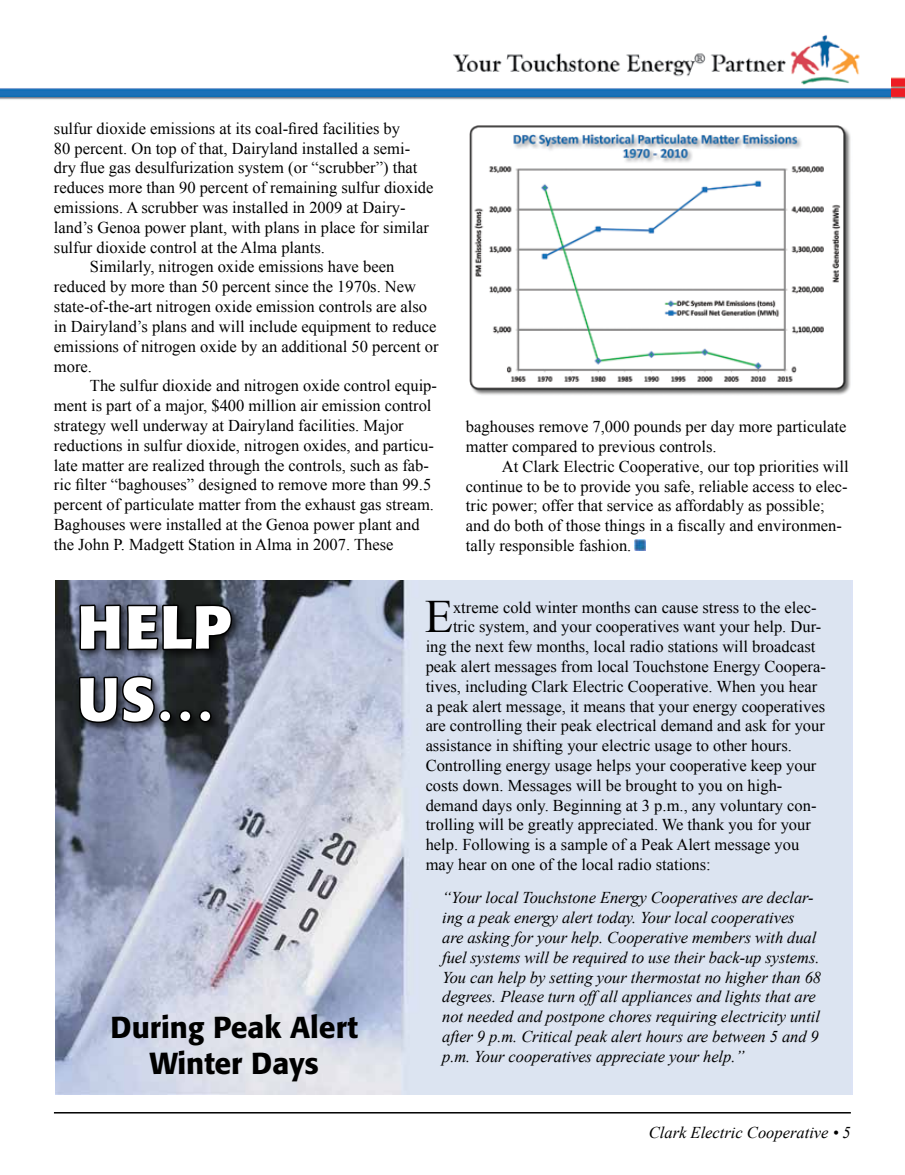
<style>
.page{position:relative;width:905px;height:1175px;background:#fff}
.page>*{position:absolute;margin:0;border:0;box-sizing:border-box;transform-origin:0 0}
.t1{font:700 60px/72px "Formata";letter-spacing:.02em;color:#fff}
.t2{font:46.35px "Times New Roman";color:#000}
.t3{font:500 30px/36px "Formata";color:#000;text-align:center}
.t4{font:16.5px/19.8px "Times New Roman";color:#000}
.t5{font:italic 16.5px/19.8px "Times New Roman";letter-spacing:-.005em;color:#000}
</style>
<div class="page">
<img style="left:56px;top:580px;width:796px;height:514px">
<img style="left:0;top:35px;width:891px;height:65px">
<hr style="left:54px;top:1112px;width:796px;height:1px;background:#000">
<img style="left:469px;top:125px;width:382px;height:270px">
<div style="left:75px;top:600px;width:169px;height:135px;background:#000;opacity:.75"></div>
<svg style="left:78px;top:580px;width:156px;height:73px;background:#323741"></svg>
<svg style="left:77px;top:674px;width:136px;height:440px;background:#9ba2b6"></svg>
<svg style="left:634px;top:539px;width:11px;height:11px"></svg>
<img style="left:891px;top:77px;width:13px;height:22px">
<p class="t4" style="left:54px;top:118px;width:348px">sulfur dioxide emissions at its coal-fired facilities by</p>
<p class="t4" style="left:54px;top:138px;width:358px">80 percent. On top of that, Dairyland installed a semi-</p>
<p class="t4" style="left:54px;top:158px;width:365px">dry flue gas desulfurization system (or “scrubber”) that</p>
<p class="t4" style="left:54px;top:177px;width:381px">reduces more than 90 percent of remaining sulfur dioxide</p>
<p class="t4" style="left:54px;top:197px;width:353px">emissions. A scrubber was installed in 2009 at Dairy-</p>
<p class="t4" style="left:54px;top:217px;width:376px">land’s Genoa power plant, with plans in place for similar</p>
<p class="t4" style="left:54px;top:237px;width:272px">sulfur dioxide control at the Alma plants.</p>
<p class="t4" style="left:90px;top:257px;width:306px">Similarly, nitrogen oxide emissions have been</p>
<p class="t4" style="left:54px;top:276px;width:363px">reduced by more than 50 percent since the 1970s. New</p>
<p class="t4" style="left:54px;top:296px;width:375px">state-of-the-art nitrogen oxide emission controls are also</p>
<p class="t4" style="left:54px;top:316px;width:384px">in Dairyland’s plans and will include equipment to reduce</p>
<p class="t4" style="left:54px;top:336px;width:386px">emissions of nitrogen oxide by an additional 50 percent or</p>
<p class="t4" style="left:54px;top:356px;width:40px">more.</p>
<p class="t4" style="left:90px;top:375px;width:348px">The sulfur dioxide and nitrogen oxide control equip-</p>
<p class="t4" style="left:54px;top:395px;width:379px">ment is part of a major, $400 million air emission control</p>
<p class="t4" style="left:54px;top:415px;width:351px">strategy well underway at Dairyland facilities. Major</p>
<p class="t4" style="left:54px;top:435px;width:381px">reductions in sulfur dioxide, nitrogen oxides, and particu-</p>
<p class="t4" style="left:54px;top:455px;width:376px">late matter are realized through the controls, such as fab-</p>
<p class="t4" style="left:54px;top:474px;width:379px">ric filter “baghouses” designed to remove more than 99.5</p>
<p class="t4" style="left:54px;top:494px;width:381px">percent of particulate matter from the exhaust gas stream.</p>
<p class="t4" style="left:54px;top:514px;width:367px">Baghouses were installed at the Genoa power plant and</p>
<p class="t4" style="left:54px;top:534px;width:341px">the John P. Madgett Station in Alma in 2007. These</p>
<p class="t4" style="left:466px;top:416px;width:382px">baghouses remove 7,000 pounds per day more particulate matter compared to previous controls.</p>
<p class="t4" style="left:466px;top:456px;width:384px;text-indent:36px">At Clark Electric Cooperative, our top priorities will continue to be to provide you safe, reliable access to elec&shy;tric power; offer that service as affordably as possible; and do both of those things in a fiscally and environmen&shy;tally responsible fashion.</p>
<h1 class="t1" style="left:78px;top:591px;width:155px">HELP<br>US…</h1>
<h3 class="t3" style="left:111px;top:1008px;width:249px">During Peak Alert<br>Winter Days</h3>
<h2 class="t2" style="left:424px;top:585px;width:30px">E</h2>
<p class="t4" style="left:453px;top:597px;width:365px">xtreme cold winter months can cause stress to the elec-</p>
<p class="t4" style="left:453px;top:616px;width:370px">tric system, and your cooperatives want your help. Dur-</p>
<p class="t4" style="left:425px;top:636px;width:391px">ing the next few months, local radio stations will broadcast</p>
<p class="t4" style="left:425px;top:656px;width:402px">peak alert messages from local Touchstone Energy Coopera-</p>
<p class="t4" style="left:425px;top:676px;width:393px">tives, including Clark Electric Cooperative. When you hear</p>
<p class="t4" style="left:425px;top:696px;width:401px">a peak alert message, it means that your energy cooperatives</p>
<p class="t4" style="left:425px;top:715px;width:401px">are controlling their peak electrical demand and ask for your</p>
<p class="t4" style="left:425px;top:735px;width:368px">assistance in shifting your electric usage to other hours.</p>
<p class="t4" style="left:425px;top:755px;width:392px">Controlling energy usage helps your cooperative keep your</p>
<p class="t4" style="left:425px;top:775px;width:358px">costs down. Messages will be brought to you on high-</p>
<p class="t4" style="left:425px;top:795px;width:392px">demand days only. Beginning at 3 p.m., any voluntary con-</p>
<p class="t4" style="left:425px;top:814px;width:387px">trolling will be greatly appreciated. We thank you for your</p>
<p class="t4" style="left:425px;top:834px;width:375px">help. Following is a sample of a Peak Alert message you</p>
<p class="t4" style="left:425px;top:854px;width:287px">may hear on one of the local radio stations:</p>
<p class="t5" style="left:442px;top:887px;width:380px">“Your local Touchstone Energy Cooperatives are declar&shy;ing a peak energy alert today. Your local cooperatives<br>are asking for your help. Cooperative members with dual fuel systems will be required to use their back-up systems.<br>You can help by setting your thermostat no higher than 68 degrees. Please turn off all appliances and lights that are not needed and postpone chores requiring electricity until after 9 p.m. Critical peak alert hours are between 5 and 9 p.m. Your cooperatives appreciate your help.”</p>
<p class="t5" style="left:649px;top:1122px;width:203px">Clark Electric Cooperative • 5</p>
</div>
